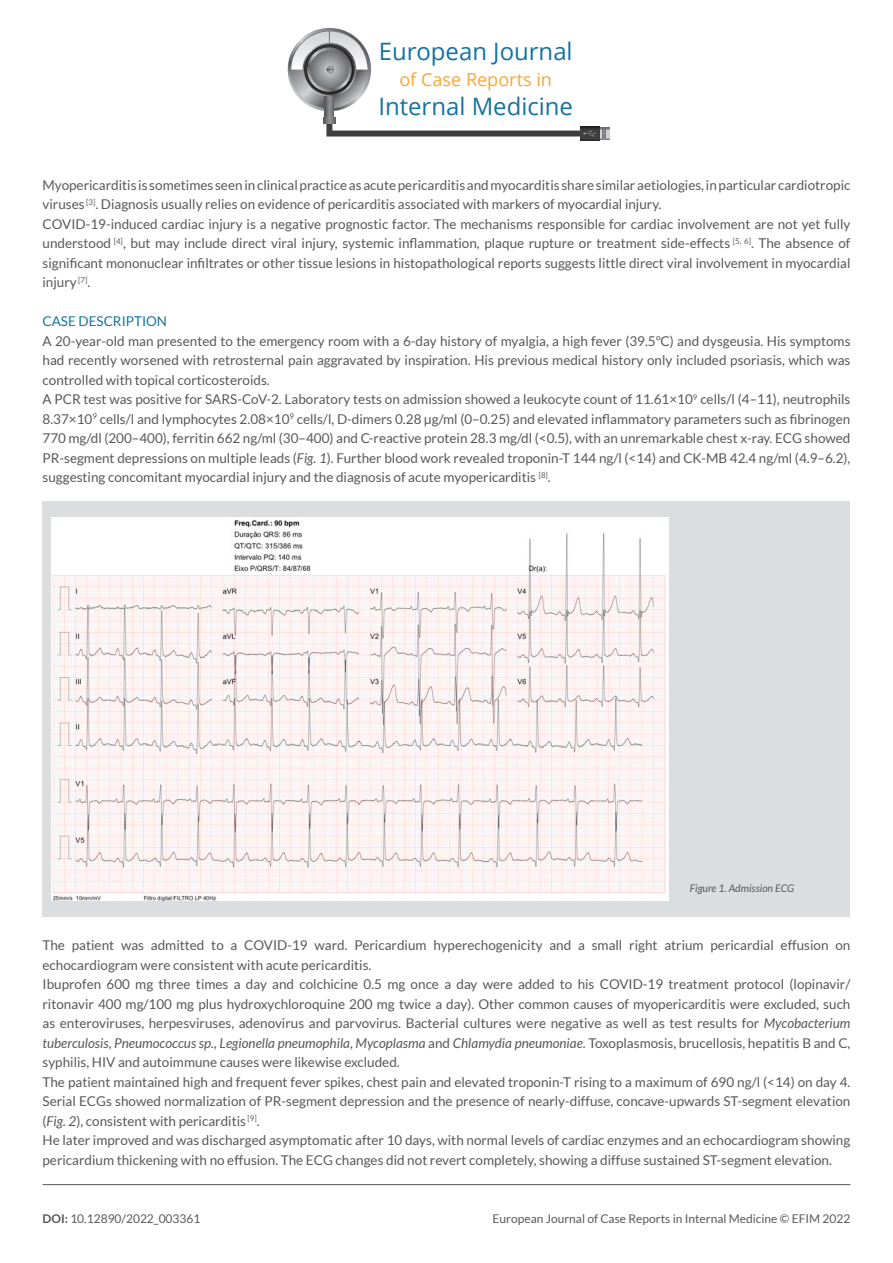
<style>
.page{position:relative;width:893px;height:1263px;background:#fff}
.page>*{position:absolute;margin:0;border:0;box-sizing:border-box;transform-origin:0 0}
.t1{font:24px "Open Sans";color:#1373a1}
.t2{font:18px "Open Sans";color:#faa633}
.TESTO_ARTICOLO{font:13.5px/19.5px "Lato";color:#57585a;text-align:justify}
.TITOLINI{font:13.5px "Lato";color:#1373a1}
.t3{font:12px "Lato";color:#57585a}
.DIDASCALIA{font:italic 10.5px "Lato";color:#57585a}
.s1{font-style:italic}
.s2{font-weight:700}
</style>
<div class="page">
<svg style="left:288px;top:28px;width:83px;height:83px"></svg>
<svg style="left:291px;top:31px;width:77px;height:77px"></svg>
<svg style="left:325px;top:96px;width:9px;height:21px"></svg>
<svg style="left:303px;top:43px;width:53px;height:53px"></svg>
<svg style="left:304px;top:44px;width:51px;height:51px"></svg>
<svg style="left:307px;top:47px;width:45px;height:45px"></svg>
<svg style="left:310px;top:50px;width:39px;height:39px"></svg>
<svg style="left:291px;top:31px;width:76px;height:43px"></svg>
<svg style="left:600px;top:128px;width:10px;height:11px"></svg>
<svg style="left:603px;top:129px;width:2px;height:9px"></svg>
<svg style="left:580px;top:126px;width:20px;height:15px"></svg>
<svg style="left:323px;top:117px;width:273px;height:20px"></svg>
<hr style="left:43px;top:1184px;width:807px;height:1px;background:#57585a">
<div style="left:43px;top:502px;width:807px;height:415px;background:#dcdddf"></div>
<img style="left:51px;top:517px;width:618px;height:383px">
<h1 class="t1" style="left:379px;top:35px;width:196px">European Journal</h1>
<h2 class="t2" style="left:399px;top:67px;width:154px">of Case Reports in</h2>
<h1 class="t1" style="left:378px;top:89px;width:196px">Internal Medicine</h1>
<p class="TESTO_ARTICOLO" style="left:43px;top:175px;width:809px">Myopericarditis is sometimes seen in clinical practice as acute pericarditis and myocarditis share similar aetiologies, in particular cardiotropic viruses <sup>[3]</sup>. Diagnosis usually relies on evidence of pericarditis associated with markers of myocardial injury.</p>
<p class="TESTO_ARTICOLO" style="left:43px;top:214px;width:809px">COVID-19-induced cardiac injury is a negative prognostic factor. The mechanisms responsible for cardiac involvement are not yet fully understood <sup>[4]</sup>, but may include direct viral injury, systemic inflammation, plaque rupture or treatment side-effects <sup>[5,</sup> <sup>6]</sup>. The absence of significant mononuclear infiltrates or other tissue lesions in histopathological reports suggests little direct viral involvement in myocardial injury <sup>[7]</sup>.</p>
<p class="TITOLINI" style="left:43px;top:314px;width:126px">CASE DESCRIPTION</p>
<p class="TESTO_ARTICOLO" style="left:43px;top:331px;width:809px">A 20-year-old man presented to the emergency room with a 6-day history of myalgia, a high fever (39.5ºC) and dysgeusia. His symptoms had recently worsened with retrosternal pain aggravated by inspiration. His previous medical history only included psoriasis, which was controlled with topical corticosteroids.</p>
<p class="TESTO_ARTICOLO" style="left:43px;top:389px;width:809px">A PCR test was positive for SARS-CoV-2. Laboratory tests on admission showed a leukocyte count of 11.61×10<sup>9</sup> cells/l (4–11), neutrophils 8.37×10<sup>9</sup> cells/l and lymphocytes 2.08×10<sup>9</sup> cells/l, D-dimers 0.28 µg/ml (0–0.25) and elevated inflammatory parameters such as fibrinogen 770 mg/dl (200–400), ferritin 662 ng/ml (30–400) and C-reactive protein 28.3 mg/dl (&lt;0.5), with an unremarkable chest x-ray. ECG showed PR-segment depressions on multiple leads (<span class="s1">Fig. 1</span>). Further blood work revealed troponin-T 144 ng/l (&lt;14) and CK-MB 42.4 ng/ml (4.9–6.2), suggesting concomitant myocardial injury and the diagnosis of acute myopericarditis <sup>[8]</sup>.</p>
<p class="DIDASCALIA" style="left:690px;top:882px;width:106px">Figure 1. Admission ECG</p>
<p class="TESTO_ARTICOLO" style="left:43px;top:935px;width:809px">The patient was admitted to a COVID-19 ward. Pericardium hyperechogenicity and a small right atrium pericardial effusion on echocardiogram were consistent with acute pericarditis.</p>
<p class="TESTO_ARTICOLO" style="left:43px;top:974px;width:809px">Ibuprofen 600 mg three times a day and colchicine 0.5 mg once a day were added to his COVID-19 treatment protocol (lopinavir/ ritonavir 400 mg/100 mg plus hydroxychloroquine 200 mg twice a day). Other common causes of myopericarditis were excluded, such as enteroviruses, herpesviruses, adenovirus and parvovirus. Bacterial cultures were negative as well as test results for <span class="s1">Mycobacterium tuberculosis</span>, <span class="s1">Pneumococcus sp., Legionella pneumophila</span>, <span class="s1">Mycoplasma</span> and <span class="s1">Chlamydia pneumoniae</span>. Toxoplasmosis, brucellosis, hepatitis B and C, syphilis, HIV and autoimmune causes were likewise excluded.</p>
<p class="TESTO_ARTICOLO" style="left:43px;top:1072px;width:809px">The patient maintained high and frequent fever spikes, chest pain and elevated troponin-T rising to a maximum of 690 ng/l (&lt;14) on day 4.<br>Serial ECGs showed normalization of PR-segment depression and the presence of nearly-diffuse, concave-upwards ST-segment elevation (<span class="s1">Fig. 2</span>), consistent with pericarditis <sup>[9]</sup>.</p>
<p class="TESTO_ARTICOLO" style="left:43px;top:1130px;width:809px">He later improved and was discharged asymptomatic after 10 days, with normal levels of cardiac enzymes and an echocardiogram showing pericardium thickening with no effusion. The ECG changes did not revert completely, showing a diffuse sustained ST-segment elevation.</p>
<p class="t3" style="left:43px;top:1212px;width:159px"><span class="s2">DOI:</span> 10.12890/2022_003361</p>
<p class="t3" style="left:493px;top:1212px;width:359px">European Journal of Case Reports in Internal Medicine © EFIM 2022</p>
</div>
